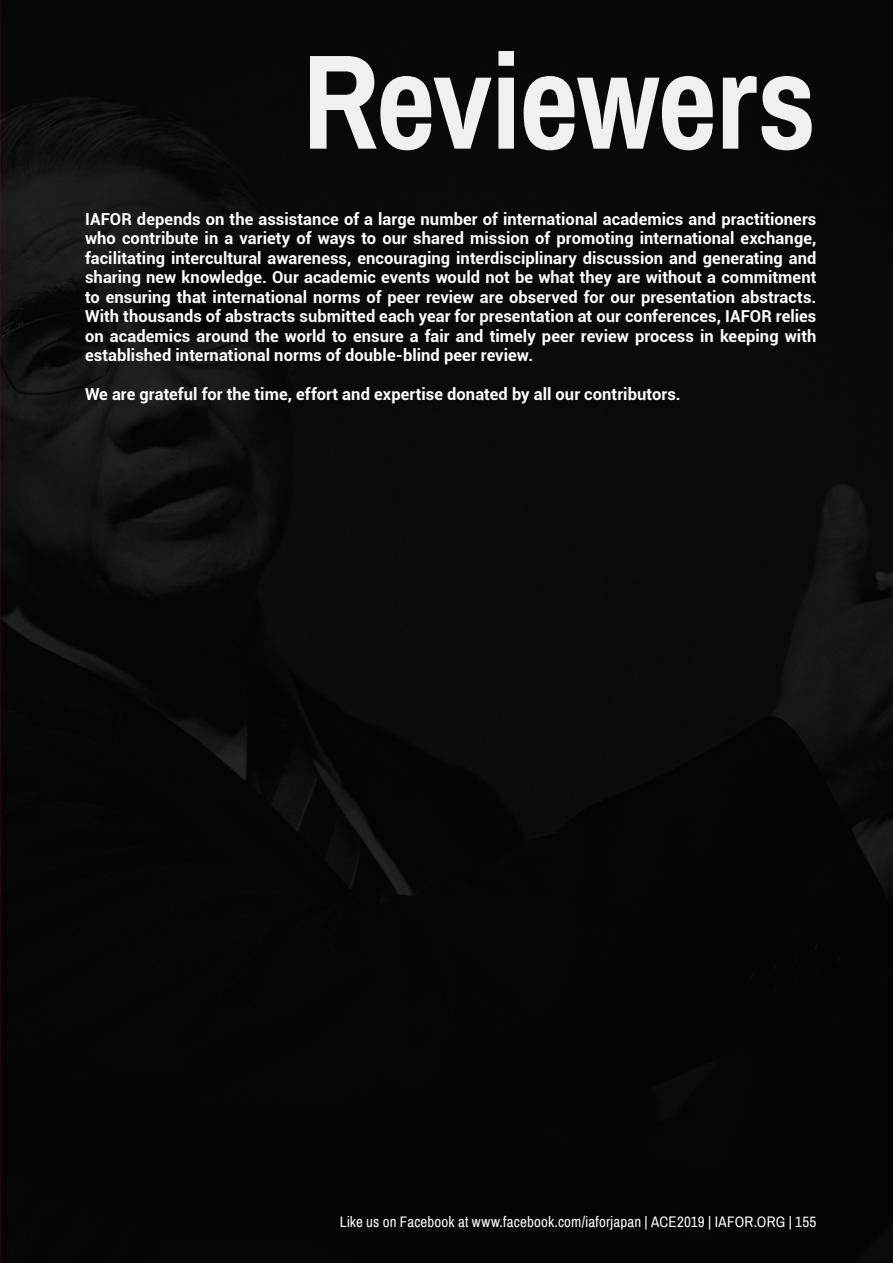
<style>
.page{position:relative;width:893px;height:1263px;background:#fff}
.page>*{position:absolute;margin:0;border:0;box-sizing:border-box;transform-origin:0 0}
.t1{font:700 135px "Archivo Narrow";letter-spacing:-.01em;color:#eff0f0;scale:.96 1}
.t2{font:700 16.5px/19.5px "Roboto";letter-spacing:.005em;color:#fff;text-align:justify}
.t3{font:15px "Archivo Narrow";letter-spacing:.01em;color:#fff}
</style>
<div class="page">
<img style="left:0;top:0;width:893px;height:1263px">
<h1 class="t1" style="left:302px;top:19px;width:537px">Reviewers</h1>
<p class="t2" style="left:85px;top:209px;width:733px">IAFOR depends on the assistance of a large number of international academics and practitioners who contribute in a variety of ways to our shared mission of promoting international exchange, facilitating intercultural awareness, encouraging interdisciplinary discussion and generating and sharing new knowledge. Our academic events would not be what they are without a commitment to ensuring that international norms of peer review are observed for our presentation abstracts.<br>With thousands of abstracts submitted each year for presentation at our conferences, IAFOR relies on academics around the world to ensure a fair and timely peer review process in keeping with established international norms of double-blind peer review.</p>
<p class="t2" style="left:85px;top:384px;width:597px">We are grateful for the time, effort and expertise donated by all our contributors.</p>
<p class="t3" style="left:340px;top:1213px;width:478px">Like us on Facebook at www.facebook.com/iaforjapan | ACE2019 | IAFOR.ORG | 155</p>
</div>
